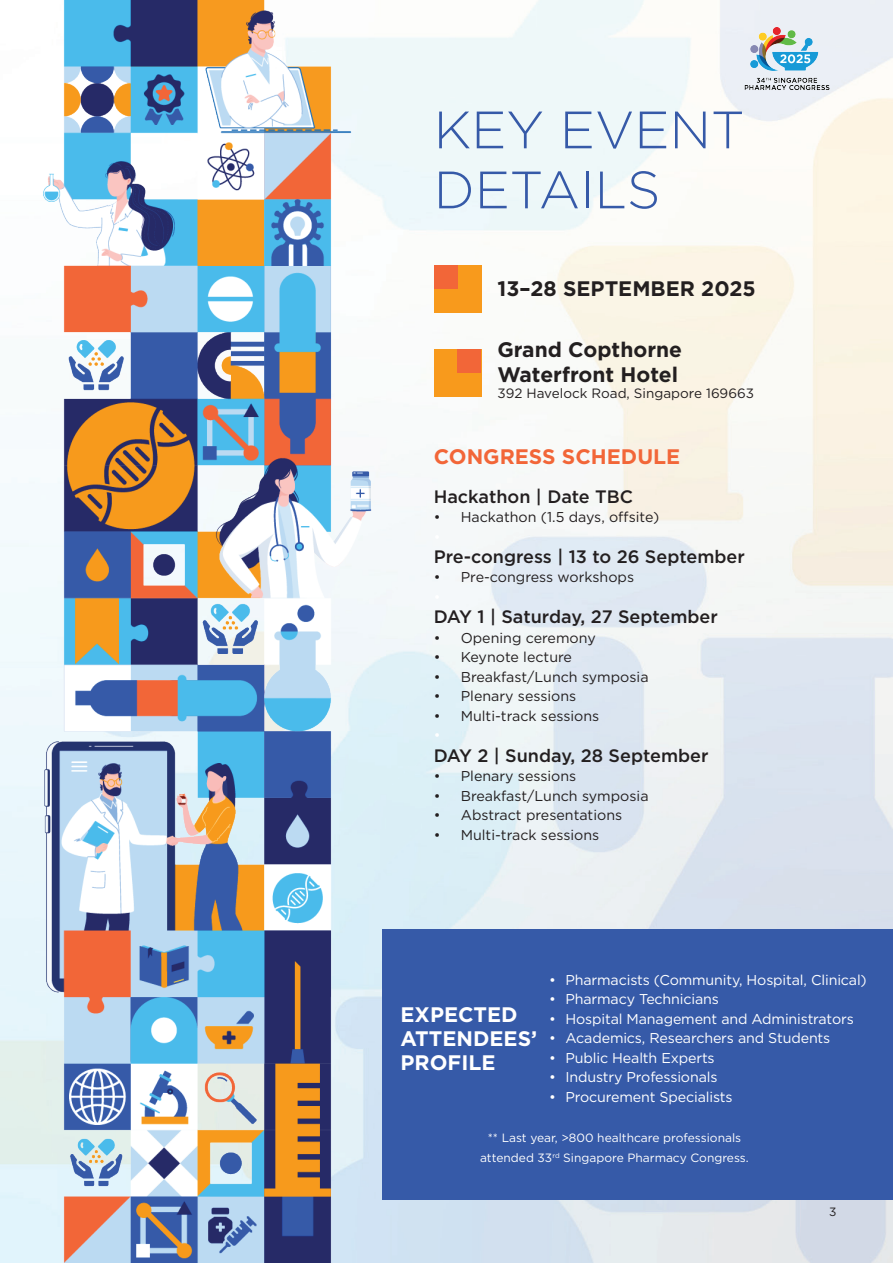
<style>
.page{position:relative;width:893px;height:1263px;background:#fff}
.page>*{position:absolute;margin:0;border:0;box-sizing:border-box;transform-origin:0 0}
.t1{font:300 52.5px/60px "Gotham";color:#365aa8}
.t2{font:700 21px/25.2px "Gotham HTF";color:#231f20}
.t3{font:700 21px/24px "Gotham HTF";color:#fff}
.t4{font:700 21px "Gotham HTF";color:#f26638}
.t5{font:500 18px "Gotham HTF";color:#231f20}
.t6{font:14.25px "Gotham";color:#231f20}
.t7{font:14.25px "Gotham";letter-spacing:-.01em;color:#fff}
.t8{font:13.5px "Gotham";color:#231f20}
.t9{font:12px/19.5px "Gotham";color:#fff;text-align:center}
.t10{font:12px "Gotham";color:#231f20}
</style>
<div class="page">
<img style="left:0;top:0;width:893px;height:1263px">
<div style="left:434px;top:265px;width:47px;height:48px;background:#f89a1c"></div>
<div style="left:434px;top:265px;width:24px;height:24px;background:#f26638"></div>
<div style="left:434px;top:350px;width:47px;height:47px;background:#f89a1c"></div>
<div style="left:458px;top:350px;width:23px;height:23px;background:#f26638"></div>
<div style="left:383px;top:929px;width:510px;height:270px;background:#365aa8"></div>
<img style="left:29px;top:0;width:350px;height:1263px">
<img style="left:744px;top:28px;width:85px;height:63px">
<h1 class="t1" style="left:434px;top:98px;width:312px">KEY EVENT<br>DETAILS</h1>
<h2 class="t2" style="left:497px;top:275px;width:260px">13–28 SEPTEMBER 2025</h2>
<h2 class="t2" style="left:497px;top:336px;width:186px">Grand Copthorne<br>Waterfront Hotel</h2>
<p class="t8" style="left:497px;top:385px;width:258px">392 Havelock Road, Singapore 169663</p>
<h2 class="t4" style="left:434px;top:445px;width:248px">CONGRESS SCHEDULE</h2>
<p class="t5" style="left:434px;top:486px;width:201px">Hackathon | Date TBC</p>
<p class="t6" style="left:434px;top:508px;width:227px">• Hackathon (1.5 days, offsite)</p>
<p class="t5" style="left:434px;top:546px;width:313px">Pre-congress | 13 to 26 September</p>
<p class="t6" style="left:434px;top:568px;width:202px">• Pre-congress workshops</p>
<p class="t5" style="left:434px;top:607px;width:286px">DAY 1 | Saturday, 27 September</p>
<p class="t6" style="left:434px;top:628px;width:164px">• Opening ceremony</p>
<p class="t6" style="left:434px;top:648px;width:140px">• Keynote lecture</p>
<p class="t6" style="left:434px;top:667px;width:216px">• Breakfast/Lunch symposia</p>
<p class="t6" style="left:434px;top:687px;width:144px">• Plenary sessions</p>
<p class="t6" style="left:434px;top:706px;width:167px">• Multi-track sessions</p>
<p class="t7" style="left:434px;top:726px;width:8px">•</p>
<p class="t5" style="left:434px;top:745px;width:276px">DAY 2 | Sunday, 28 September</p>
<p class="t6" style="left:434px;top:767px;width:144px">• Plenary sessions</p>
<p class="t6" style="left:434px;top:787px;width:216px">• Breakfast/Lunch symposia</p>
<p class="t6" style="left:434px;top:806px;width:190px">• Abstract presentations</p>
<p class="t6" style="left:434px;top:826px;width:167px">• Multi-track sessions</p>
<p class="t7" style="left:549px;top:971px;width:319px">• Pharmacists (Community, Hospital, Clinical)</p>
<p class="t7" style="left:549px;top:990px;width:171px">• Pharmacy Technicians</p>
<p class="t7" style="left:549px;top:1010px;width:306px">• Hospital Management and Administrators</p>
<p class="t7" style="left:549px;top:1029px;width:283px">• Academics, Researchers and Students</p>
<p class="t7" style="left:549px;top:1049px;width:167px">• Public Health Experts</p>
<p class="t7" style="left:549px;top:1068px;width:170px">• Industry Professionals</p>
<p class="t7" style="left:549px;top:1088px;width:185px">• Procurement Specialists</p>
<p class="t9" style="left:480px;top:1128px;width:270px">** Last year, &gt;800 healthcare professionals attended 33<sup>rd</sup> Singapore Pharmacy Congress.</p>
<h2 class="t3" style="left:401px;top:1002px;width:138px">EXPECTED<br>ATTENDEES’<br>PROFILE</h2>
<p class="t10" style="left:829px;top:1204px;width:9px">3</p>
</div>
